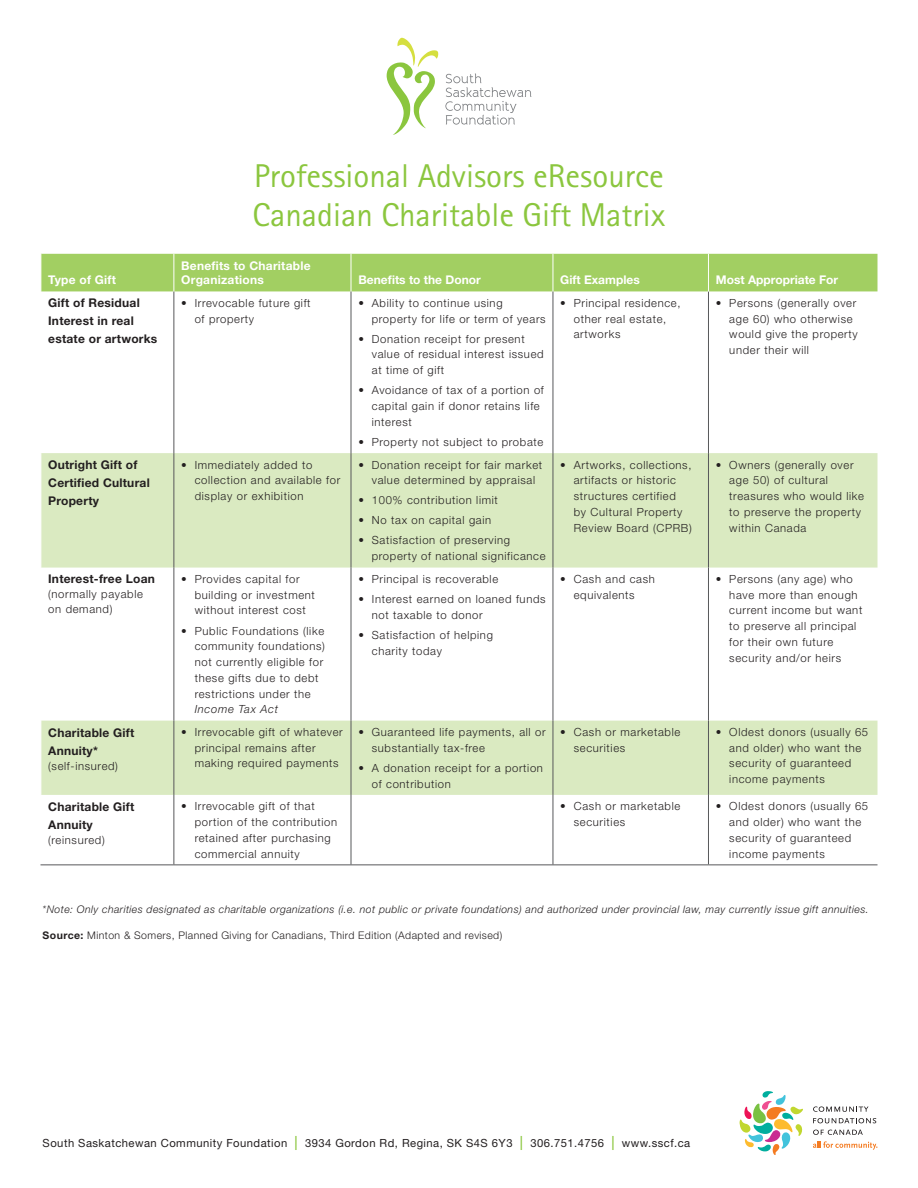
<style>
.page{position:relative;width:918px;height:1188px;background:#fff}
.page>*{position:absolute;margin:0;border:0;box-sizing:border-box;transform-origin:0 0}
.t1{font:33px/39px "Rotis Sans Serif";color:#8bc63e}
.t2{font:700 12px/18px "Helvetica Neue LT Std";letter-spacing:.02em;color:#231f20}
.t3{font:700 12px "Helvetica Neue LT Std";color:#fff}
.t4{font:700 12px/14.4px "Helvetica Neue LT Std";letter-spacing:.02em;color:#fff}
.t5{font:300 11.25px/15.8px "Helvetica Neue LT Std";letter-spacing:.06em;color:#231f20}
.t6{font:11.25px "Helvetica Neue LT Std";letter-spacing:.04em;color:#231f20}
.t7{font:italic 300 11.25px "Helvetica Neue LT Std";letter-spacing:.06em;color:#231f20}
.t8{font:italic 300 10.5px "Helvetica Neue LT Std";letter-spacing:.04em;color:#231f20}
.t9{font:300 10.5px "Helvetica Neue LT Std";letter-spacing:.04em;color:#231f20}
.s1{font-weight:700}
.s2{font-weight:500;font-size:14.1px;color:#8bc63e}
</style>
<div class="page">
<svg style="left:387px;top:38px;width:51px;height:97px"></svg>
<svg style="left:445px;top:73px;width:86px;height:52px"></svg>
<svg style="left:813px;top:1106px;width:56px;height:6px"></svg>
<svg style="left:813px;top:1118px;width:63px;height:5px"></svg>
<svg style="left:813px;top:1130px;width:50px;height:5px"></svg>
<svg style="left:740px;top:1091px;width:63px;height:64px"></svg>
<svg style="left:813px;top:1141px;width:64px;height:9px"></svg>
<div style="left:41px;top:254px;width:837px;height:37px;background:#a2cf62"></div>
<svg style="left:41px;top:453px;width:837px;height:342px;fill:#daeac1"></svg>
<hr style="left:174px;top:291px;width:1px;height:162px;background:#57585a">
<hr style="left:351px;top:291px;width:1px;height:162px;background:#57585a">
<hr style="left:553px;top:291px;width:1px;height:162px;background:#57585a">
<hr style="left:708px;top:291px;width:1px;height:162px;background:#57585a">
<hr style="left:174px;top:453px;width:1px;height:115px;background:#57585a">
<hr style="left:351px;top:453px;width:1px;height:115px;background:#57585a">
<hr style="left:553px;top:453px;width:1px;height:115px;background:#57585a">
<hr style="left:708px;top:453px;width:1px;height:115px;background:#57585a">
<hr style="left:174px;top:568px;width:1px;height:153px;background:#57585a">
<hr style="left:351px;top:568px;width:1px;height:153px;background:#57585a">
<hr style="left:553px;top:568px;width:1px;height:153px;background:#57585a">
<hr style="left:708px;top:568px;width:1px;height:153px;background:#57585a">
<hr style="left:174px;top:721px;width:1px;height:74px;background:#57585a">
<hr style="left:351px;top:721px;width:1px;height:74px;background:#57585a">
<hr style="left:553px;top:721px;width:1px;height:74px;background:#57585a">
<hr style="left:708px;top:721px;width:1px;height:74px;background:#57585a">
<hr style="left:174px;top:795px;width:1px;height:69px;background:#57585a">
<hr style="left:351px;top:795px;width:1px;height:69px;background:#57585a">
<hr style="left:553px;top:795px;width:1px;height:69px;background:#57585a">
<hr style="left:708px;top:795px;width:1px;height:69px;background:#57585a">
<hr style="left:174px;top:254px;width:1px;height:37px;background:#fff">
<hr style="left:351px;top:254px;width:1px;height:37px;background:#fff">
<hr style="left:553px;top:254px;width:1px;height:37px;background:#fff">
<hr style="left:708px;top:254px;width:1px;height:37px;background:#fff">
<hr style="left:40px;top:864px;width:134px;height:1px;background:#57585a">
<hr style="left:174px;top:864px;width:177px;height:1px;background:#57585a">
<hr style="left:351px;top:864px;width:202px;height:1px;background:#57585a">
<hr style="left:553px;top:864px;width:155px;height:1px;background:#57585a">
<hr style="left:708px;top:864px;width:170px;height:1px;background:#57585a">
<p class="t4" style="left:48px;top:272px;width:69px">Type of Gift</p>
<h1 class="t1" style="left:252px;top:156px;width:415px">Professional Advisors eResource<br>Canadian Charitable Gift Matrix</h1>
<p class="t4" style="left:181px;top:258px;width:131px">Benefits to Charitable<br>Organizations</p>
<p class="t3" style="left:358px;top:272px;width:124px">Benefits to the Donor</p>
<p class="t3" style="left:560px;top:272px;width:81px">Gift Examples</p>
<p class="t3" style="left:716px;top:272px;width:124px">Most Appropriate For</p>
<p class="t2" style="left:48px;top:294px;width:111px">Gift of Residual<br>Interest in real estate or artworks</p>
<p class="t5" style="left:195px;top:295px;width:117px;text-indent:-13px">• Irrevocable future gift of property</p>
<p class="t5" style="left:372px;top:295px;width:175px;text-indent:-14px">• Ability to continue using property for life or term of years</p>
<p class="t5" style="left:372px;top:331px;width:173px;text-indent:-14px">• Donation receipt for present value of residual interest issued at time of gift</p>
<p class="t5" style="left:372px;top:382px;width:174px;text-indent:-14px">• Avoidance of tax of a portion of capital gain if donor retains life interest</p>
<p class="t5" style="left:358px;top:434px;width:187px">• Property not subject to probate</p>
<p class="t2" style="left:48px;top:456px;width:103px">Outright Gift of<br>Certified Cultural<br>Property</p>
<p class="t5" style="left:195px;top:456px;width:147px;text-indent:-14px">• Immediately added to collection and available for display or exhibition</p>
<p class="t5" style="left:358px;top:456px;width:185px;text-align:center">• Donation receipt for fair market value determined by appraisal</p>
<p class="t5" style="left:358px;top:492px;width:141px">• 100% contribution limit</p>
<p class="t5" style="left:358px;top:512px;width:134px">• No tax on capital gain</p>
<p class="t5" style="left:372px;top:532px;width:175px;text-indent:-14px">• Satisfaction of preserving property of national significance</p>
<p class="t2" style="left:48px;top:570px;width:108px">Interest-free Loan</p>
<p class="t5" style="left:48px;top:587px;width:96px;line-height:15px">(normally payable on demand)</p>
<p class="t2" style="left:48px;top:723px;width:88px">Charitable Gift<br>Annuity*</p>
<p class="t5" style="left:48px;top:757px;width:71px">(self-insured)</p>
<p class="t5" style="left:195px;top:571px;width:122px;text-indent:-14px">• Provides capital for building or investment without interest cost</p>
<p class="t5" style="left:195px;top:622px;width:132px;text-indent:-14px">• Public Foundations (like community foundations) not currently eligible for these gifts due to debt restrictions under the</p>
<p class="t7" style="left:195px;top:703px;width:85px">Income Tax Act</p>
<p class="t5" style="left:358px;top:571px;width:141px">• Principal is recoverable</p>
<p class="t5" style="left:372px;top:591px;width:175px;text-indent:-14px">• Interest earned on loaned funds not taxable to donor</p>
<p class="t5" style="left:372px;top:627px;width:123px;text-indent:-14px">• Satisfaction of helping charity today</p>
<p class="t5" style="left:195px;top:724px;width:150px;text-indent:-14px">• Irrevocable gift of whatever principal remains after making required payments</p>
<p class="t5" style="left:372px;top:724px;width:175px;text-indent:-14px">• Guaranteed life payments, all or substantially tax-free</p>
<p class="t5" style="left:372px;top:760px;width:173px;text-indent:-14px">• A donation receipt for a portion of contribution</p>
<p class="t5" style="left:574px;top:295px;width:108px;text-indent:-14px">• Principal residence, other real estate, artworks</p>
<p class="t5" style="left:729px;top:295px;width:130px;text-indent:-14px">• Persons (generally over age 60) who otherwise would give the property under their will</p>
<p class="t5" style="left:574px;top:456px;width:120px;text-indent:-14px">• Artworks, collections, artifacts or historic structures certified<br>by Cultural Property<br>Review Board (CPRB)</p>
<p class="t5" style="left:729px;top:456px;width:136px;text-indent:-14px">• Owners (generally over age 50) of cultural treasures who would like to preserve the property within Canada</p>
<p class="t5" style="left:560px;top:571px;width:96px;text-align:center">• Cash and cash equivalents</p>
<p class="t5" style="left:729px;top:571px;width:135px;text-indent:-14px">• Persons (any age) who have more than enough current income but want to preserve all principal for their own future security and/or heirs</p>
<p class="t5" style="left:574px;top:724px;width:108px;text-indent:-14px">• Cash or marketable securities</p>
<p class="t5" style="left:729px;top:724px;width:140px;text-indent:-14px">• Oldest donors (usually 65 and older) who want the security of guaranteed income payments</p>
<p class="t2" style="left:48px;top:797px;width:88px">Charitable Gift<br>Annuity</p>
<p class="t5" style="left:48px;top:832px;width:58px">(reinsured)</p>
<p class="t5" style="left:195px;top:798px;width:144px;text-indent:-14px">• Irrevocable gift of that portion of the contribution retained after purchasing commercial annuity</p>
<p class="t5" style="left:574px;top:798px;width:108px;text-indent:-14px">• Cash or marketable securities</p>
<p class="t5" style="left:729px;top:798px;width:140px;text-indent:-14px">• Oldest donors (usually 65 and older) who want the security of guaranteed income payments</p>
<p class="t8" style="left:43px;top:903px;width:828px">*Note: Only charities designated as charitable organizations (i.e. not public or private foundations) and authorized under provincial law, may currently issue gift annuities.</p>
<p class="t9" style="left:43px;top:929px;width:461px"><span class="s1">Source:</span> Minton &amp; Somers, Planned Giving for Canadians, Third Edition (Adapted and revised)</p>
<p class="t6" style="left:43px;top:1136px;width:649px">South Saskatchewan Community Foundation <span class="s2">|</span> 3934 Gordon Rd, Regina, SK S4S 6Y3 <span class="s2">|</span> 306.751.4756 <span class="s2">|</span> www.sscf.ca</p>
</div>
